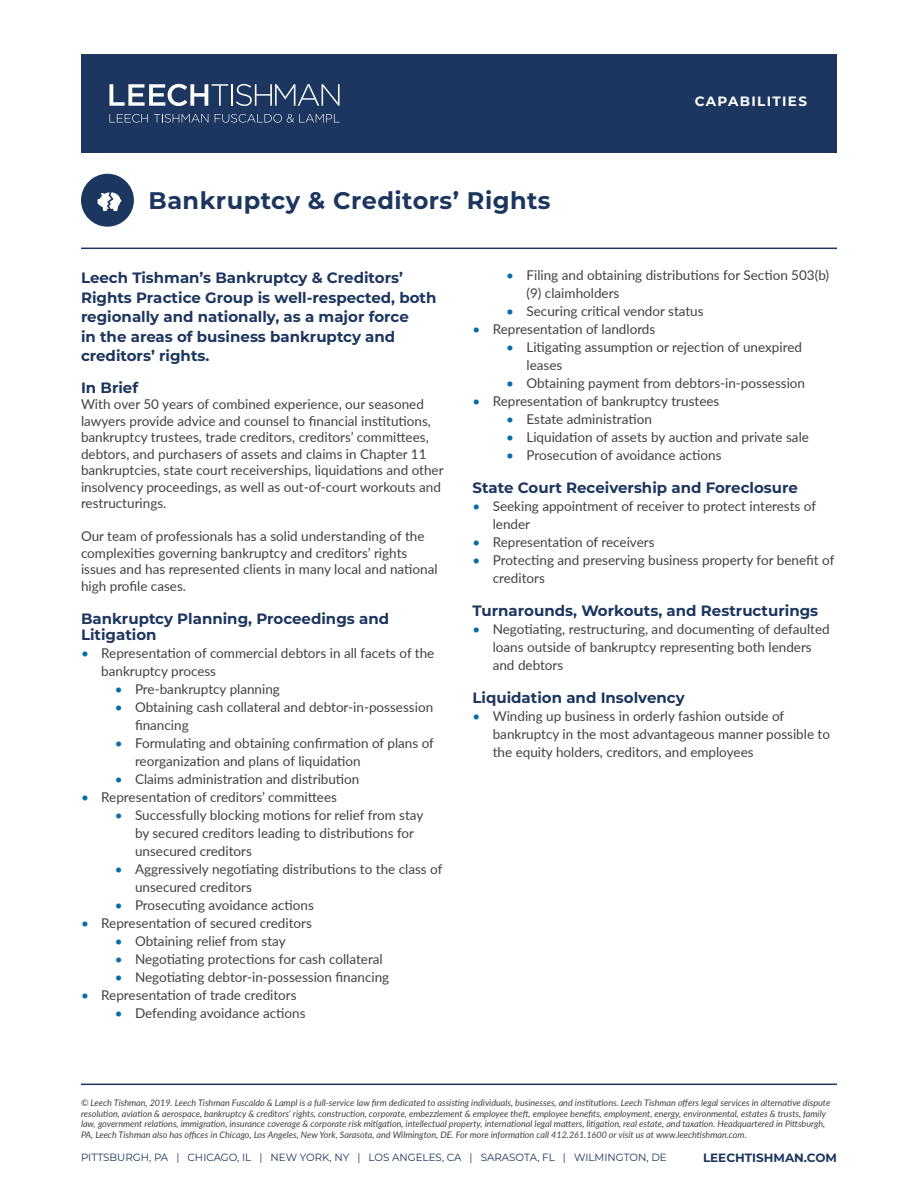
<style>
.page{position:relative;width:918px;height:1188px;background:#fff}
.page>*{position:absolute;margin:0;border:0;box-sizing:border-box;transform-origin:0 0}
.t1{font:700 24px "Montserrat";letter-spacing:.02em;color:#1d365f}
.Lead_Paragraph{font:700 15px/19.5px "Montserrat";color:#1d365f}
.Subheads{font:700 15px/16.5px "Montserrat";color:#1d365f}
.t2{font:13.5px/18px "Lato";color:#414142}
.t3{font:700 13.5px "Montserrat";letter-spacing:.1em;color:#fff}
.t4{font:700 12px "Montserrat";color:#1d365f}
.t5{font:10.5px "Montserrat";color:#1d365f}
.t6{font:italic 9px/10.5px "Lato";color:#414142}
.s1{color:#066ca9}
</style>
<div class="page">
<hr style="left:81px;top:1084px;width:756px;height:1px;background:#1d365f">
<div style="left:81px;top:54px;width:756px;height:99px;background:#1d365f"></div>
<svg style="left:110px;top:84px;width:118px;height:22px"></svg>
<hr style="left:231px;top:84px;width:2px;height:22px;background:#fff">
<svg style="left:236px;top:84px;width:104px;height:22px"></svg>
<svg style="left:110px;top:114px;width:38px;height:9px"></svg>
<svg style="left:154px;top:114px;width:54px;height:9px"></svg>
<svg style="left:215px;top:114px;width:125px;height:9px"></svg>
<div style="left:81px;top:174px;width:53px;height:53px;background:#1d365f;border-radius:50%"></div>
<hr style="left:81px;top:248px;width:756px;height:1px;background:#1d365f">
<svg style="left:98px;top:192px;width:23px;height:19px"></svg>
<p class="t1" style="left:148px;top:183px;width:404px">Bankruptcy &amp; Creditors’ Rights</p>
<p class="t3" style="left:695px;top:91px;width:114px">CAPABILITIES</p>
<p class="Lead_Paragraph" style="left:81px;top:267px;width:357px">Leech Tishman’s Bankruptcy &amp; Creditors’ Rights Practice Group is well-respected, both regionally and nationally, as a major force<br>in the areas of business bankruptcy and creditors’ rights.</p>
<p class="Subheads" style="left:81px;top:378px;width:59px">In Brief</p>
<p class="t2" style="left:81px;top:395px;width:364px;line-height:16.5px">With over 50 years of combined experience, our seasoned lawyers provide advice and counsel to financial institutions, bankruptcy trustees, trade creditors, creditors’ committees, debtors, and purchasers of assets and claims in Chapter 11 bankruptcies, state court receiverships, liquidations and other insolvency proceedings, as well as out-of-court workouts and restructurings.</p>
<p class="t2" style="left:81px;top:527px;width:358px;line-height:16.5px">Our team of professionals has a solid understanding of the complexities governing bankruptcy and creditors’ rights issues and has represented clients in many local and national high profile cases.</p>
<p class="Subheads" style="left:81px;top:609px;width:310px">Bankruptcy Planning, Proceedings and<br>Litigation</p>
<p class="t2" style="left:101px;top:644px;width:335px;text-indent:-20px"><span class="s1">•</span> Representation of commercial debtors in all facets of the bankruptcy process</p>
<p class="t2" style="left:115px;top:680px;width:167px"><span class="s1">•</span> Pre-bankruptcy planning</p>
<p class="t2" style="left:135px;top:698px;width:300px;text-indent:-20px"><span class="s1">•</span> Obtaining cash collateral and debtor-in-possession financing</p>
<p class="t2" style="left:135px;top:734px;width:301px;text-indent:-20px"><span class="s1">•</span> Formulating and obtaining confirmation of plans of reorganization and plans of liquidation</p>
<p class="t2" style="left:115px;top:770px;width:246px"><span class="s1">•</span> Claims administration and distribution</p>
<p class="t2" style="left:81px;top:788px;width:258px"><span class="s1">•</span> Representation of creditors’ committees</p>
<p class="t2" style="left:135px;top:806px;width:290px;text-indent:-20px"><span class="s1">•</span> Successfully blocking motions for relief from stay by secured creditors leading to distributions for unsecured creditors</p>
<p class="t2" style="left:135px;top:860px;width:309px;text-indent:-20px"><span class="s1">•</span> Aggressively negotiating distributions to the class of unsecured creditors</p>
<p class="t2" style="left:115px;top:896px;width:201px"><span class="s1">•</span> Prosecuting avoidance actions</p>
<p class="t2" style="left:81px;top:914px;width:232px"><span class="s1">•</span> Representation of secured creditors</p>
<p class="t2" style="left:115px;top:932px;width:172px"><span class="s1">•</span> Obtaining relief from stay</p>
<p class="t2" style="left:115px;top:950px;width:269px"><span class="s1">•</span> Negotiating protections for cash collateral</p>
<p class="t2" style="left:115px;top:968px;width:276px"><span class="s1">•</span> Negotiating debtor-in-possession financing</p>
<p class="t2" style="left:81px;top:986px;width:217px"><span class="s1">•</span> Representation of trade creditors</p>
<p class="t2" style="left:115px;top:1004px;width:192px"><span class="s1">•</span> Defending avoidance actions</p>
<p class="t2" style="left:526px;top:265px;width:304px;text-indent:-20px"><span class="s1">•</span> Filing and obtaining distributions for Section 503(b) (9) claimholders</p>
<p class="t2" style="left:506px;top:301px;width:199px"><span class="s1">•</span> Securing critical vendor status</p>
<p class="t2" style="left:472px;top:319px;width:184px"><span class="s1">•</span> Representation of landlords</p>
<p class="t2" style="left:526px;top:337px;width:277px;text-indent:-20px"><span class="s1">•</span> Litigating assumption or rejection of unexpired leases</p>
<p class="t2" style="left:506px;top:373px;width:300px"><span class="s1">•</span> Obtaining payment from debtors-in-possession</p>
<p class="t2" style="left:472px;top:391px;width:248px"><span class="s1">•</span> Representation of bankruptcy trustees</p>
<p class="t2" style="left:506px;top:409px;width:147px"><span class="s1">•</span> Estate administration</p>
<p class="t2" style="left:506px;top:427px;width:304px"><span class="s1">•</span> Liquidation of assets by auction and private sale</p>
<p class="t2" style="left:506px;top:445px;width:217px"><span class="s1">•</span> Prosecution of avoidance actions</p>
<p class="Subheads" style="left:472px;top:478px;width:327px">State Court Receivership and Foreclosure</p>
<p class="t2" style="left:493px;top:496px;width:325px;text-indent:-20px"><span class="s1">•</span> Seeking appointment of receiver to protect interests of lender</p>
<p class="t2" style="left:472px;top:532px;width:184px"><span class="s1">•</span> Representation of receivers</p>
<p class="t2" style="left:493px;top:550px;width:343px;text-indent:-20px"><span class="s1">•</span> Protecting and preserving business property for benefit of creditors</p>
<p class="Subheads" style="left:472px;top:601px;width:347px">Turnarounds, Workouts, and Restructurings</p>
<p class="t2" style="left:493px;top:619px;width:339px;text-indent:-20px"><span class="s1">•</span> Negotiating, restructuring, and documenting of defaulted loans outside of bankruptcy representing both lenders and debtors</p>
<p class="Subheads" style="left:472px;top:688px;width:214px">Liquidation and Insolvency</p>
<p class="t2" style="left:493px;top:706px;width:339px;text-indent:-20px"><span class="s1">•</span> Winding up business in orderly fashion outside of bankruptcy in the most advantageous manner possible to the equity holders, creditors, and employees</p>
<p class="t6" style="left:81px;top:1097px;width:751px">© Leech Tishman, 2019. Leech Tishman Fuscaldo &amp; Lampl is a full-service law firm dedicated to assisting individuals, businesses, and institutions. Leech Tishman offers legal services in alternative dispute resolution, aviation &amp; aerospace, bankruptcy &amp; creditors’ rights, construction, corporate, embezzlement &amp; employee theft, employee benefits, employment, energy, environmental, estates &amp; trusts, family law, government relations, immigration, insurance coverage &amp; corporate risk mitigation, intellectual property, international legal matters, litigation, real estate, and taxation. Headquartered in Pittsburgh, PA, Leech Tishman also has offices in Chicago, Los Angeles, New York, Sarasota, and Wilmington, DE. For more information call 412.261.1600 or visit us at www.leechtishman.com.</p>
<p class="t5" style="left:81px;top:1150px;width:587px">PITTSBURGH, PA | CHICAGO, IL | NEW YORK, NY | LOS ANGELES, CA | SARASOTA, FL | WILMINGTON, DE</p>
<p class="t4" style="left:703px;top:1150px;width:135px">LEECHTISHMAN.COM</p>
</div>
